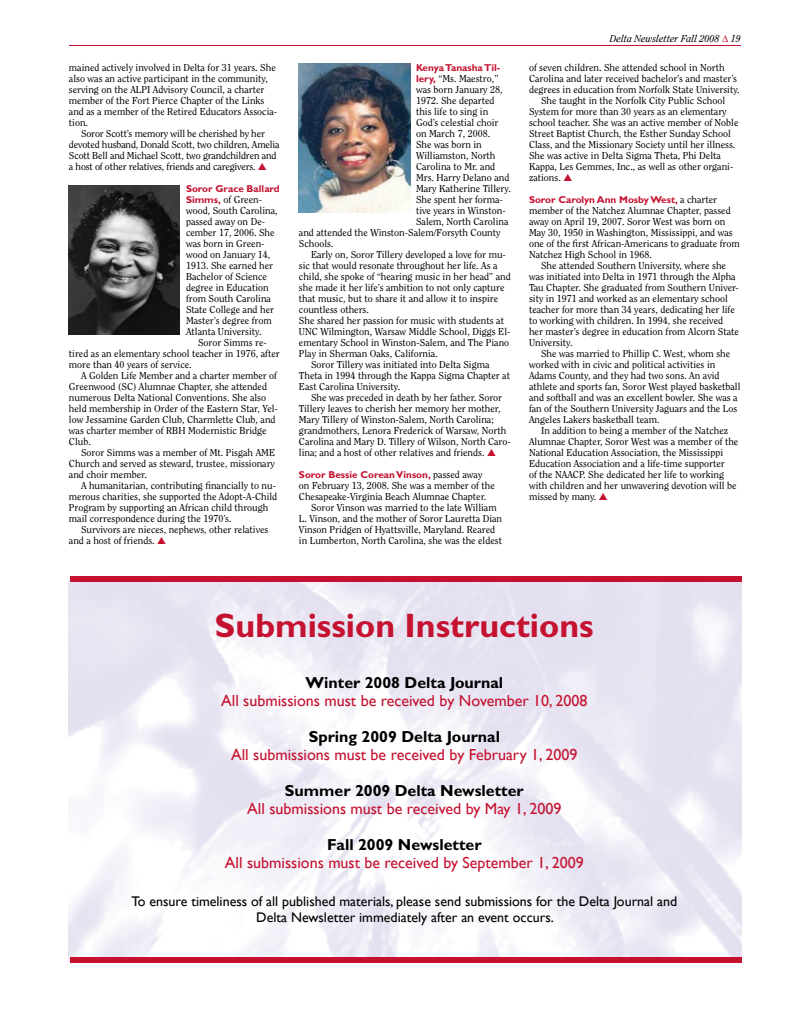
<style>
.page{position:relative;width:810px;height:1026px;background:#fff}
.page>*{position:absolute;margin:0;border:0;box-sizing:border-box;transform-origin:0 0}
.t1{font:700 34px "Gill Sans";color:#c41230}
.t2{font:16px "Gill Sans";color:#c41230}
.t3{font:700 16px "Gill Sans";color:#000}
.t4{font:14px/16px "Gill Sans";color:#000;text-align:center}
.t5{font:10px/11px "Clearface";color:#000}
.t6{font:700 10px "Gill Sans";color:#c41230}
.t7{font:italic 10px "Clearface";color:#000}
.s1{color:#c41230}
.s2{font-family:"Gill Sans";font-weight:700;color:#c41230}
.s3{font-family:"Clearface";font-weight:400;color:#000}
</style>
<div class="page">
<hr style="left:69px;top:45px;width:672px;height:1px;background:#c41230">
<img style="left:69px;top:185px;width:111px;height:149px">
<img style="left:299px;top:63px;width:111px;height:150px">
<div style="left:70px;top:576px;width:672px;height:6px;background:#c41230"></div>
<div style="left:70px;top:957px;width:672px;height:6px;background:#c41230"></div>
<p class="t5" style="left:69px;top:62px;width:210px">mained actively involved in Delta for 31 years. She also was an active participant in the community, serving on the ALPI Advisory Council, a charter member of the Fort Pierce Chapter of the Links and as a member of the Retired Educators Associa&shy;tion.</p>
<p class="t5" style="left:69px;top:128px;width:212px;text-indent:12px">Soror Scott’s memory will be cherished by her devoted husband, Donald Scott, two children, Amelia Scott Bell and Michael Scott, two grandchildren and a host of other relatives, friends and caregivers. <span class="s1">▲</span></p>
<p class="t6" style="left:186px;top:183px;width:95px">Soror Grace Ballard</p>
<p class="t5" style="left:186px;top:194px;width:93px"><span class="s2">Simms,</span> of Green&shy;wood, South Carolina, passed away on De&shy;cember 17, 2006. She was born in Green&shy;wood on January 14,<br>1913. She earned her<br>Bachelor of Science degree in Education from South Carolina<br>State College and her<br>Master’s degree from<br>Atlanta University.</p>
<p class="t5" style="left:69px;top:337px;width:212px;text-indent:129px">Soror Simms re&shy;tired as an elementary school teacher in 1976, after more than 40 years of service.</p>
<p class="t5" style="left:69px;top:370px;width:210px;text-indent:12px">A Golden Life Member and a charter member of Greenwood (SC) Alumnae Chapter, she attended numerous Delta National Conventions. She also held membership in Order of the Eastern Star, Yel&shy;low Jessamine Garden Club, Charmlette Club, and was charter member of RBH Modernistic Bridge Club.</p>
<p class="t5" style="left:69px;top:447px;width:208px;text-align:justify;text-indent:12px">Soror Simms was a member of Mt. Pisgah AME Church and served as steward, trustee, missionary and choir member.</p>
<p class="t5" style="left:69px;top:480px;width:210px;text-indent:12px">A humanitarian, contributing financially to nu&shy;merous charities, she supported the Adopt-A-Child Program by supporting an African child through mail correspondence during the 1970’s.</p>
<p class="t5" style="left:69px;top:524px;width:201px;text-indent:12px">Survivors are nieces, nephews, other relatives and a host of friends. <span class="s1">▲</span></p>
<p class="t6" style="left:416px;top:61px;width:86px">Kenya Tanasha Til-</p>
<p class="t5" style="left:416px;top:72px;width:84px"><span class="s2">lery,</span> “Ms. Maestro,”</p>
<p class="t5" style="left:416px;top:83px;width:88px">was born January 28,</p>
<p class="t5" style="left:416px;top:94px;width:80px">1972. She departed</p>
<p class="t5" style="left:416px;top:105px;width:74px">this life to sing in</p>
<p class="t5" style="left:416px;top:116px;width:84px">God’s celestial choir</p>
<p class="t5" style="left:416px;top:127px;width:76px">on March 7, 2008.</p>
<p class="t5" style="left:416px;top:138px;width:67px">She was born in</p>
<p class="t5" style="left:416px;top:149px;width:81px">Williamston, North</p>
<p class="t5" style="left:416px;top:160px;width:81px">Carolina to Mr. and</p>
<p class="t5" style="left:416px;top:171px;width:95px">Mrs. Harry Delano and</p>
<p class="t5" style="left:416px;top:182px;width:96px">Mary Katherine Tillery.</p>
<p class="t5" style="left:416px;top:193px;width:88px">She spent her forma-</p>
<p class="t5" style="left:416px;top:204px;width:91px">tive years in Winston-</p>
<p class="t5" style="left:416px;top:215px;width:94px">Salem, North Carolina</p>
<p class="t5" style="left:299px;top:226px;width:203px">and attended the Winston-Salem/Forsyth County</p>
<p class="t5" style="left:299px;top:237px;width:36px">Schools.</p>
<p class="t5" style="left:311px;top:248px;width:196px">Early on, Soror Tillery developed a love for mu-</p>
<p class="t5" style="left:299px;top:259px;width:200px">sic that would resonate throughout her life. As a</p>
<p class="t5" style="left:299px;top:270px;width:213px">child, she spoke of “hearing music in her head” and</p>
<p class="t5" style="left:299px;top:281px;width:207px">she made it her life’s ambition to not only capture</p>
<p class="t5" style="left:299px;top:292px;width:201px">that music, but to share it and allow it to inspire</p>
<p class="t5" style="left:299px;top:303px;width:71px">countless others.</p>
<p class="t5" style="left:299px;top:314px;width:207px">She shared her passion for music with students at</p>
<p class="t5" style="left:299px;top:325px;width:213px">UNC Wilmington, Warsaw Middle School, Diggs El-</p>
<p class="t5" style="left:299px;top:336px;width:212px">ementary School in Winston-Salem, and The Piano</p>
<p class="t5" style="left:299px;top:347px;width:140px">Play in Sherman Oaks, California.</p>
<p class="t5" style="left:311px;top:358px;width:180px">Soror Tillery was initiated into Delta Sigma</p>
<p class="t5" style="left:299px;top:369px;width:213px">Theta in 1994 through the Kappa Sigma Chapter at</p>
<p class="t5" style="left:299px;top:380px;width:103px">East Carolina University.</p>
<p class="t5" style="left:311px;top:391px;width:193px">She was preceded in death by her father. Soror</p>
<p class="t5" style="left:299px;top:402px;width:203px">Tillery leaves to cherish her memory her mother,</p>
<p class="t5" style="left:299px;top:413px;width:196px">Mary Tillery of Winston-Salem, North Carolina;</p>
<p class="t5" style="left:299px;top:424px;width:209px">grandmothers, Lenora Frederick of Warsaw, North</p>
<p class="t5" style="left:299px;top:435px;width:213px">Carolina and Mary D. Tillery of Wilson, North Caro-</p>
<p class="t5" style="left:299px;top:446px;width:198px">lina; and a host of other relatives and friends. <span class="s1">▲</span></p>
<p class="t6" style="left:299px;top:468px;width:185px">Soror Bessie Corean Vinson, <span class="s3">passed away</span></p>
<p class="t5" style="left:299px;top:479px;width:197px">on February 13, 2008. She was a member of the</p>
<p class="t5" style="left:299px;top:490px;width:189px">Chesapeake-Virginia Beach Alumnae Chapter.</p>
<p class="t5" style="left:311px;top:501px;width:187px">Soror Vinson was married to the late William</p>
<p class="t5" style="left:299px;top:512px;width:205px">L. Vinson, and the mother of Soror Lauretta Dian</p>
<p class="t5" style="left:299px;top:523px;width:198px">Vinson Pridgen of Hyattsville, Maryland. Reared</p>
<p class="t5" style="left:299px;top:534px;width:205px">in Lumberton, North Carolina, she was the eldest</p>
<p class="t7" style="left:610px;top:33px;width:132px">Delta Newsletter Fall 2008 19</p>
<p class="t5" style="left:529px;top:62px;width:197px">of seven children. She attended school in North</p>
<p class="t5" style="left:529px;top:73px;width:210px">Carolina and later received bachelor’s and master’s</p>
<p class="t5" style="left:529px;top:84px;width:212px">degrees in education from Norfolk State University.</p>
<p class="t5" style="left:541px;top:95px;width:186px">She taught in the Norfolk City Public School</p>
<p class="t5" style="left:529px;top:106px;width:199px">System for more than 30 years as an elementary</p>
<p class="t5" style="left:529px;top:117px;width:211px">school teacher. She was an active member of Noble</p>
<p class="t5" style="left:529px;top:128px;width:203px">Street Baptist Church, the Esther Sunday School</p>
<p class="t5" style="left:529px;top:139px;width:208px">Class, and the Missionary Society until her illness.</p>
<p class="t5" style="left:529px;top:150px;width:193px">She was active in Delta Sigma Theta, Phi Delta</p>
<p class="t5" style="left:529px;top:161px;width:206px">Kappa, Les Gemmes, Inc., as well as other organi-</p>
<p class="t5" style="left:529px;top:172px;width:45px">zations. <span class="s1">▲</span></p>
<p class="t6" style="left:529px;top:194px;width:190px">Soror Carolyn Ann Mosby West, <span class="s3">a charter</span></p>
<p class="t5" style="left:529px;top:205px;width:212px">member of the Natchez Alumnae Chapter, passed away on April 19, 2007. Soror West was born on May 30, 1950 in Washington, Mississippi, and was one of the first African-Americans to graduate from Natchez High School in 1968.</p>
<p class="t5" style="left:529px;top:260px;width:211px;text-indent:12px">She attended Southern University, where she was initiated into Delta in 1971 through the Alpha Tau Chapter. She graduated from Southern Univer&shy;sity in 1971 and worked as an elementary school teacher for more than 34 years, dedicating her life to working with children. In 1994, she received her master’s degree in education from Alcorn State University.</p>
<p class="t5" style="left:529px;top:348px;width:213px;text-indent:12px">She was married to Phillip C. West, whom she worked with in civic and political activities in Adams County, and they had two sons. An avid athlete and sports fan, Soror West played basketball and softball and was an excellent bowler. She was a fan of the Southern University Jaguars and the Los Angeles Lakers basketball team.</p>
<p class="t5" style="left:529px;top:425px;width:211px;text-indent:12px">In addition to being a member of the Natchez Alumnae Chapter, Soror West was a member of the National Education Association, the Mississippi Education Association and a life-time supporter<br>of the NAACP. She dedicated her life to working with children and her unwavering devotion will be missed by many. <span class="s1">▲</span></p>
<h1 class="t1" style="left:215px;top:605px;width:380px">Submission I nstructions</h1>
<h2 class="t3" style="left:306px;top:673px;width:199px">Winter 2008 Delta Journal</h2>
<h2 class="t2" style="left:221px;top:691px;width:368px">All submissions must be received by November 10, 2008</h2>
<h2 class="t3" style="left:309px;top:727px;width:193px">Spring 2009 Delta Journal</h2>
<h2 class="t2" style="left:231px;top:745px;width:348px">All submissions must be received by February 1, 2009</h2>
<h2 class="t3" style="left:285px;top:781px;width:240px">Summer 2009 Delta Newsletter</h2>
<h2 class="t2" style="left:247px;top:799px;width:316px">All submissions must be received by May 1, 2009</h2>
<h2 class="t3" style="left:327px;top:835px;width:156px">Fall 2009 Newsletter</h2>
<h2 class="t2" style="left:225px;top:853px;width:360px">All submissions must be received by September 1, 2009</h2>
<h3 class="t4" style="left:131px;top:893px;width:547px">To ensure timeliness of all published materials, please send submissions for the Delta Journal and<br>Delta Newsletter immediately after an event occurs.</h3>
</div>
